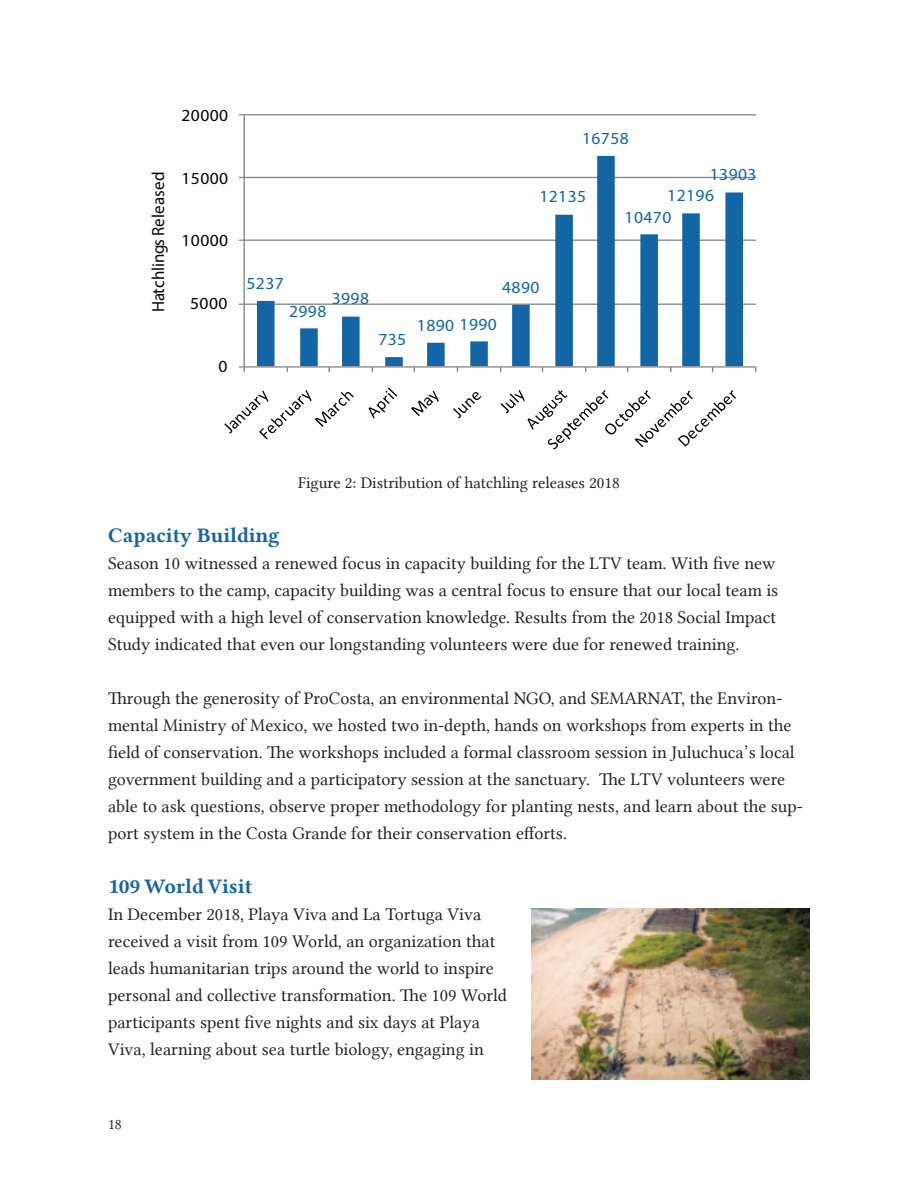
<style>
.page{position:relative;width:918px;height:1188px;background:#fff}
.page>*{position:absolute;margin:0;border:0;box-sizing:border-box;transform-origin:0 0}
.t1{font:21px "Lin Libertine B";color:#1465a5}
.t2{font:18px/27px "Lin Libertine";color:#231f20}
.t3{font:17.55px "Myriad Pro";letter-spacing:-.01em;color:#040503}
.t4{font:16.95px "Myriad Pro";letter-spacing:.025em;color:#1366a5}
.t5{font:16.95px "Myriad Pro";letter-spacing:.025em;color:#040503}
.t6{font:16.5px "Lin Libertine";color:#231f20}
.t7{font:15px "Lin Libertine";color:#231f20}
</style>
<div class="page">
<hr style="left:244px;top:304px;width:512px;height:1px;background:#868686">
<hr style="left:244px;top:240px;width:512px;height:1px;background:#868686">
<hr style="left:244px;top:177px;width:512px;height:1px;background:#868686">
<hr style="left:244px;top:114px;width:512px;height:1px;background:#868686">
<svg style="left:257px;top:156px;width:486px;height:210px"></svg>
<hr style="left:244px;top:115px;width:1px;height:252px;background:#868686">
<hr style="left:244px;top:366px;width:512px;height:2px;background:#868686">
<svg style="left:239px;top:366px;width:6px;height:6px"></svg>
<svg style="left:224px;top:390px;width:130px;height:49px"></svg>
<svg style="left:369px;top:388px;width:28px;height:31px"></svg>
<svg style="left:411px;top:391px;width:28px;height:25px"></svg>
<svg style="left:453px;top:392px;width:28px;height:26px"></svg>
<svg style="left:501px;top:390px;width:235px;height:59px"></svg>
<img style="left:531px;top:908px;width:279px;height:172px">
<p class="t5" style="left:181px;top:109px;width:48px">20000</p>
<p class="t3" style="left:152px;top:312px;width:142px;rotate:-90deg">Hatchlings Released</p>
<p class="t5" style="left:181px;top:172px;width:48px">15000</p>
<p class="t5" style="left:181px;top:234px;width:48px">10000</p>
<p class="t5" style="left:190px;top:297px;width:39px">5000</p>
<p class="t5" style="left:219px;top:360px;width:11px">0</p>
<p class="t4" style="left:582px;top:132px;width:48px">16758</p>
<p class="t4" style="left:539px;top:190px;width:48px">12135</p>
<p class="t4" style="left:710px;top:168px;width:48px">13903</p>
<p class="t4" style="left:667px;top:189px;width:48px">12196</p>
<p class="t4" style="left:625px;top:211px;width:48px">10470</p>
<p class="t4" style="left:246px;top:277px;width:39px">5237</p>
<p class="t4" style="left:332px;top:292px;width:39px">3998</p>
<p class="t4" style="left:289px;top:305px;width:39px">2998</p>
<p class="t4" style="left:378px;top:333px;width:29px">735</p>
<p class="t4" style="left:502px;top:281px;width:39px">4890</p>
<p class="t4" style="left:417px;top:318px;width:81px">1890 1990</p>
<p class="t6" style="left:298px;top:473px;width:323px">Figure 2: Distribution of hatchling releases 2018</p>
<p class="t1" style="left:108px;top:527px;width:173px">Capacity Building</p>
<p class="t2" style="left:108px;top:549px;width:672px">Season 10 witnessed a renewed focus in capacity building for the LTV team. With five new members to the camp, capacity building was a central focus to ensure that our local team is equipped with a high level of conservation knowledge. Results from the 2018 Social Impact Study indicated that even our longstanding volunteers were due for renewed training.</p>
<p class="t2" style="left:108px;top:684px;width:696px">Through the generosity of ProCosta, an environmental NGO, and SEMARNAT, the Environ&shy;mental Ministry of Mexico, we hosted two in-depth, hands on workshops from experts in the field of conservation. The workshops included a formal classroom session in Juluchuca’s local government building and a participatory session at the sanctuary. The LTV volunteers were able to ask questions, observe proper methodology for planting nests, and learn about the sup&shy;port system in the Costa Grande for their conservation efforts.</p>
<p class="t1" style="left:108px;top:878px;width:146px">109 World Visit</p>
<p class="t2" style="left:108px;top:900px;width:401px">In December 2018, Playa Viva and La Tortuga Viva received a visit from 109 World, an organization that leads humanitarian trips around the world to inspire personal and collective transformation. The 109 World participants spent five nights and six days at Playa Viva, learning about sea turtle biology, engaging in</p>
<p class="t7" style="left:108px;top:1116px;width:15px">18</p>
</div>
